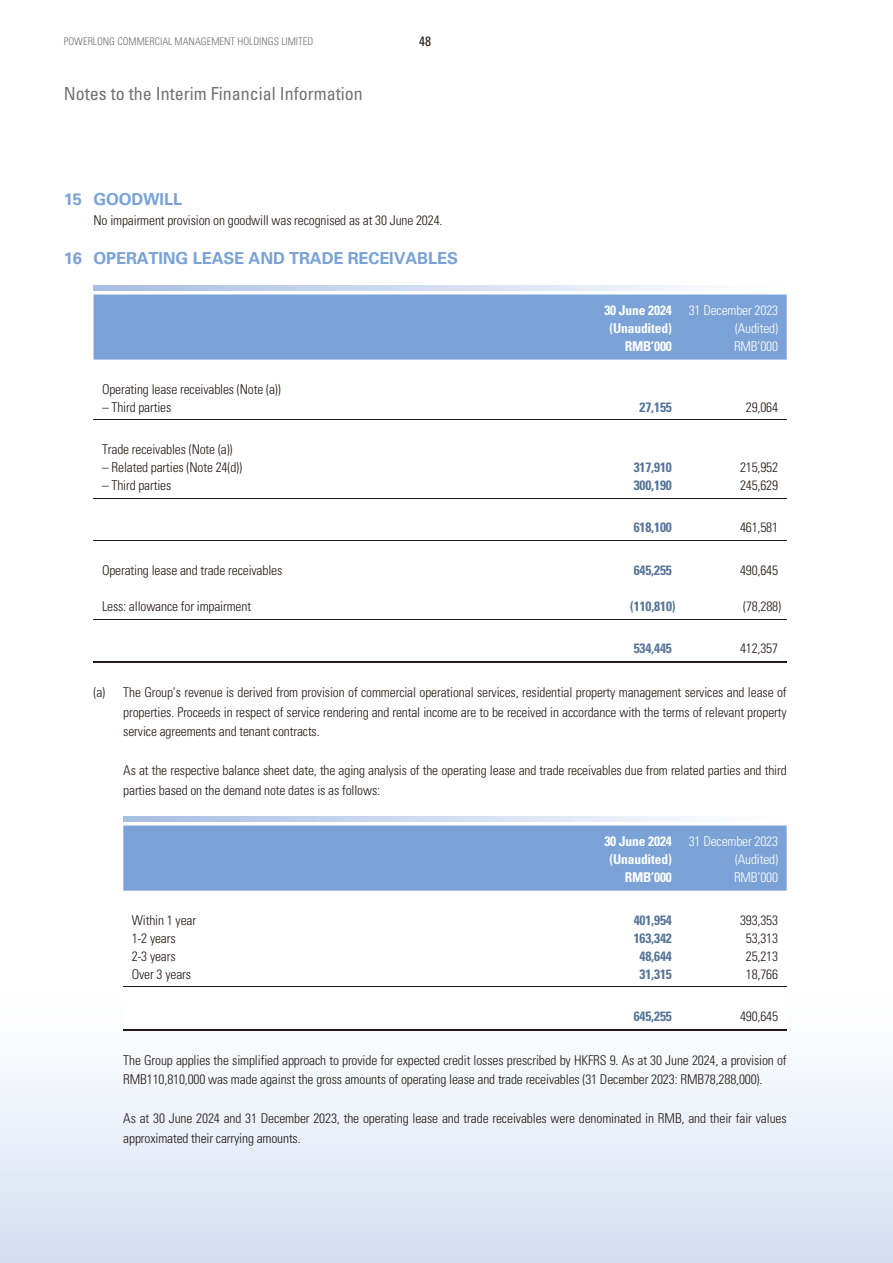
<style>
.page{position:relative;width:893px;height:1263px;background:#fff}
.page>*{position:absolute;margin:0;border:0;box-sizing:border-box;transform-origin:0 0}
.t1{font:condensed 18px "Univers LT Std";color:#717171}
.t2{font:700 16.5px "Univers LT Std";letter-spacing:-.01em;color:#7aa2d6}
.t3{font:300 condensed 13.5px/19.5px "Univers LT Std";letter-spacing:-.01em;color:#231916}
.t4{font:700 condensed 13.5px "Univers LT Std";letter-spacing:-.01em;color:#55749a}
.t5{font:300 condensed 13.5px "Univers LT Std";letter-spacing:-.01em;color:#fff}
.t6{font:700 condensed 13.5px "Univers LT Std";letter-spacing:-.01em;color:#fff}
.t7{font:condensed 13.5px "Univers LT Std";color:#231916}
.t8{font:300 condensed 10.5px "Univers LT Std";color:#717171}
</style>
<div class="page">
<div style="left:0;top:960px;width:893px;height:303px;background:linear-gradient(to bottom,#fffffe,#d6e0f2)"></div>
<div style="left:94px;top:294px;width:693px;height:66px;background:#7aa2d6"></div>
<svg style="left:94px;top:285px;width:601px;height:5px;background:#cedaef"></svg>
<hr style="left:94px;top:419px;width:693px;height:1px;background:#231916">
<hr style="left:94px;top:498px;width:693px;height:1px;background:#231916">
<hr style="left:94px;top:540px;width:693px;height:1px;background:#231916">
<hr style="left:94px;top:619px;width:693px;height:1px;background:#231916">
<hr style="left:94px;top:661px;width:693px;height:2px;background:#231916">
<div style="left:123px;top:825px;width:664px;height:66px;background:#7aa2d6"></div>
<svg style="left:123px;top:960px;width:664px;height:69px"></svg>
<svg style="left:123px;top:816px;width:576px;height:5px;background:#cddaef"></svg>
<hr style="left:123px;top:986px;width:664px;height:1px;background:#231916">
<hr style="left:123px;top:1029px;width:664px;height:1px;background:#231916">
<p class="t8" style="left:64px;top:36px;width:251px">POWERLONG COMMERCIAL MANAGEMENT HOLDINGS LIMITED</p>
<p class="t7" style="left:419px;top:35px;width:13px">48</p>
<h1 class="t1" style="left:64px;top:85px;width:300px">Notes to the Interim Financial Information</h1>
<p class="t2" style="left:64px;top:191px;width:120px">15 GOODWILL</p>
<p class="t3" style="left:94px;top:211px;width:350px">No impairment provision on goodwill was recognised as at 30 June 2024.</p>
<p class="t2" style="left:64px;top:250px;width:396px">16 OPERATING LEASE AND TRADE RECEIVABLES</p>
<p class="t6" style="left:604px;top:304px;width:69px">30 June 2024</p>
<p class="t5" style="left:689px;top:304px;width:91px">31 December 2023</p>
<p class="t6" style="left:609px;top:322px;width:64px">(Unaudited)</p>
<p class="t5" style="left:735px;top:322px;width:45px">(Audited)</p>
<p class="t6" style="left:625px;top:340px;width:49px">RMB’000</p>
<p class="t5" style="left:734px;top:340px;width:46px">RMB’000</p>
<p class="t3" style="left:102px;top:380px;width:180px">Operating lease receivables (Note (a))</p>
<p class="t3" style="left:102px;top:398px;width:71px">– Third parties</p>
<p class="t4" style="left:640px;top:400px;width:34px">27,155</p>
<p class="t3" style="left:746px;top:398px;width:34px">29,064</p>
<p class="t3" style="left:102px;top:440px;width:132px">Trade receivables (Note (a))</p>
<p class="t3" style="left:102px;top:458px;width:141px">– Related parties (Note 24(d))</p>
<p class="t4" style="left:634px;top:461px;width:40px">317,910</p>
<p class="t3" style="left:740px;top:458px;width:40px">215,952</p>
<p class="t3" style="left:102px;top:476px;width:71px">– Third parties</p>
<p class="t4" style="left:634px;top:479px;width:40px">300,190</p>
<p class="t3" style="left:740px;top:476px;width:40px">245,629</p>
<p class="t4" style="left:634px;top:521px;width:40px">618,100</p>
<p class="t3" style="left:740px;top:519px;width:40px">461,581</p>
<p class="t3" style="left:102px;top:561px;width:182px">Operating lease and trade receivables</p>
<p class="t4" style="left:634px;top:563px;width:40px">645,255</p>
<p class="t3" style="left:740px;top:561px;width:40px">490,645</p>
<p class="t3" style="left:102px;top:597px;width:151px">Less: allowance for impairment</p>
<p class="t4" style="left:630px;top:599px;width:47px">(110,810)</p>
<p class="t3" style="left:743px;top:597px;width:40px">(78,288)</p>
<p class="t4" style="left:634px;top:642px;width:40px">534,445</p>
<p class="t3" style="left:740px;top:639px;width:40px">412,357</p>
<p class="t3" style="left:123px;top:683px;width:665px;text-align:justify;text-indent:-30px">(a) The Group’s revenue is derived from provision of commercial operational services, residential property management services and lease of properties. Proceeds in respect of service rendering and rental income are to be received in accordance with the terms of relevant property service agreements and tenant contracts.</p>
<p class="t3" style="left:123px;top:761px;width:665px">As at the respective balance sheet date, the aging analysis of the operating lease and trade receivables due from related parties and third parties based on the demand note dates is as follows:</p>
<p class="t6" style="left:604px;top:835px;width:69px">30 June 2024</p>
<p class="t5" style="left:689px;top:835px;width:91px">31 December 2023</p>
<p class="t6" style="left:609px;top:853px;width:64px">(Unaudited)</p>
<p class="t5" style="left:735px;top:853px;width:45px">(Audited)</p>
<p class="t6" style="left:625px;top:871px;width:49px">RMB’000</p>
<p class="t5" style="left:734px;top:871px;width:46px">RMB’000</p>
<p class="t3" style="left:132px;top:911px;width:66px">Within 1 year</p>
<p class="t4" style="left:634px;top:913px;width:40px">401,954</p>
<p class="t3" style="left:740px;top:911px;width:40px">393,353</p>
<p class="t3" style="left:132px;top:929px;width:45px">1-2 years</p>
<p class="t4" style="left:634px;top:931px;width:40px">163,342</p>
<p class="t3" style="left:746px;top:929px;width:34px">53,313</p>
<p class="t3" style="left:132px;top:947px;width:45px">2-3 years</p>
<p class="t4" style="left:640px;top:949px;width:34px">48,644</p>
<p class="t3" style="left:746px;top:947px;width:34px">25,213</p>
<p class="t3" style="left:132px;top:965px;width:61px">Over 3 years</p>
<p class="t4" style="left:640px;top:967px;width:34px">31,315</p>
<p class="t3" style="left:746px;top:965px;width:34px">18,766</p>
<p class="t4" style="left:634px;top:1010px;width:40px">645,255</p>
<p class="t3" style="left:740px;top:1007px;width:40px">490,645</p>
<p class="t3" style="left:123px;top:1051px;width:665px">The Group applies the simplified approach to provide for expected credit losses prescribed by HKFRS 9. As at 30 June 2024, a provision of<br>RMB110,810,000 was made against the gross amounts of operating lease and trade receivables (31 December 2023: RMB78,288,000).</p>
<p class="t3" style="left:123px;top:1110px;width:665px">As at 30 June 2024 and 31 December 2023, the operating lease and trade receivables were denominated in RMB, and their fair values approximated their carrying amounts.</p>
</div>
